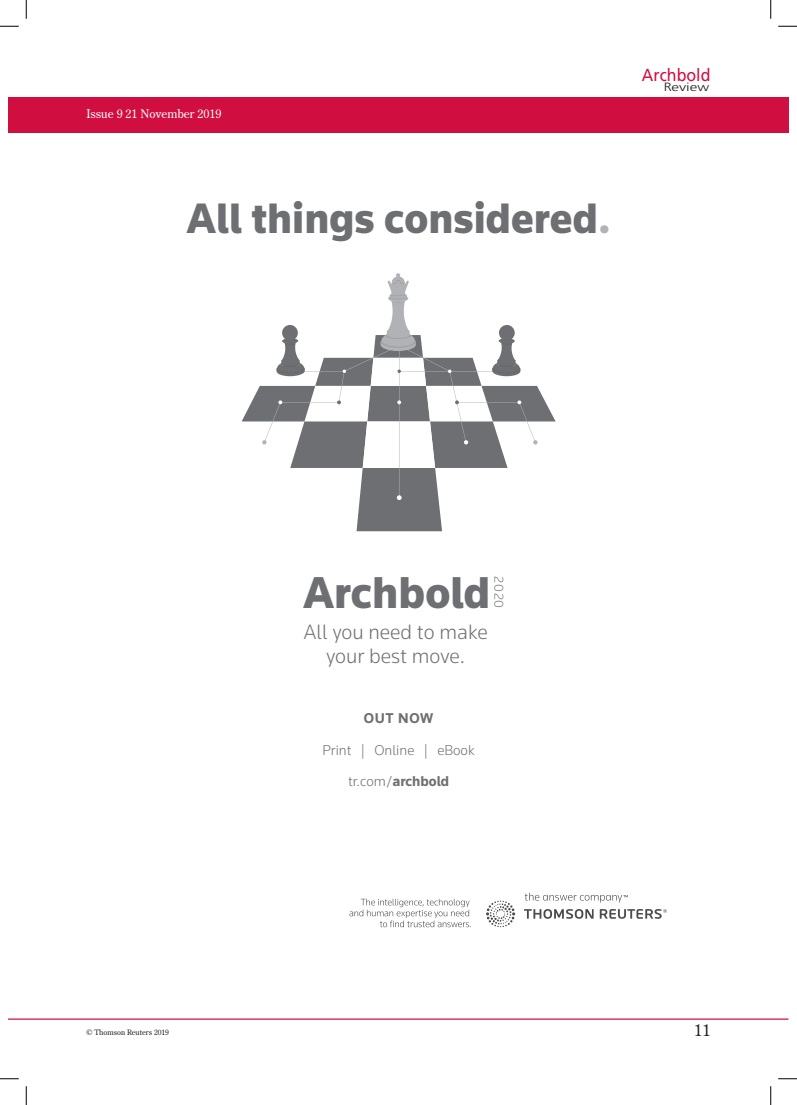
<style>
.page{position:relative;width:797px;height:1105px;background:#fff}
.page>*{position:absolute;margin:0;border:0;box-sizing:border-box;transform-origin:0 0}
.t1{font:900 46.38px "Knowledge";color:#6e6f72}
.t2{font:900 44.25px "Knowledge";color:#6e6f72}
.t3{font:300 21.62px/23.1px "Knowledge";color:#6e6f72;text-align:center}
.t4{font:17.38px "Frutiger";color:#d10e40;scale:.92 1}
.t5{font:16.25px "Century Old Style Std";color:#231f20}
.t6{font:300 14.75px/31.2px "Knowledge";color:#6e6f72;text-align:center}
.t7{font:700 14.75px "Knowledge";letter-spacing:.04em;color:#6e6f72}
.t8{font:300 13.12px "Knowledge";color:#6e6f72}
.t9{font:11.88px "Century Old Style Std";color:#fff}
.t10{font:300 11.5px "Frutiger";color:#231f20;scale:1.32 1}
.t11{font:7.5px "Century Old Style Std";color:#231f20}
.s1{color:#b1b2b6}
.s2{font-size:12px}
.s3{font-weight:700}
</style>
<div class="page">
<div style="left:9px;top:97px;width:779px;height:36px;background:#d10e40"></div>
<hr style="left:9px;top:1018px;width:779px;height:2px;background:#d10e40">
<svg style="left:242px;top:273px;width:313px;height:258px"></svg>
<div style="left:282px;top:325px;width:16px;height:16px;background:#6e6f72;border-radius:50%"></div>
<svg style="left:349px;top:893px;width:318px;height:34px"></svg>
<svg style="left:0;top:25px;width:19px;height:2px"></svg>
<svg style="left:778px;top:25px;width:19px;height:2px"></svg>
<svg style="left:0;top:1078px;width:19px;height:1px"></svg>
<svg style="left:778px;top:1078px;width:19px;height:1px"></svg>
<svg style="left:25px;top:0;width:2px;height:19px"></svg>
<svg style="left:25px;top:1086px;width:2px;height:19px"></svg>
<svg style="left:770px;top:0;width:1px;height:19px"></svg>
<svg style="left:770px;top:1086px;width:1px;height:19px"></svg>
<p class="t9" style="left:86px;top:106px;width:136px">Issue 9 21 November 2019</p>
<h2 class="t2" style="left:186px;top:191px;width:425px">All things considered<span class="s1">.</span></h2>
<p class="t4" style="left:642px;top:65px;width:76px">Archbold</p>
<p class="t10" style="left:663px;top:80px;width:36px"><span class="s2">R</span>eview</p>
<p class="t11" style="left:86px;top:1027px;width:84px">© Thomson Reuters 2019</p>
<h1 class="t1" style="left:303px;top:564px;width:189px">Archbold</h1>
<p class="t8" style="left:507px;top:576px;width:33px;rotate:90deg">2020</p>
<h3 class="t3" style="left:303px;top:620px;width:186px">All you need to make your best move.</h3>
<p class="t7" style="left:364px;top:709px;width:71px">OUT NOW</p>
<p class="t6" style="left:322px;top:734px;width:154px">Print | Online | eBook tr.com/<span class="s3">archbold</span></p>
<p class="t5" style="left:694px;top:1019px;width:18px">11</p>
</div>
